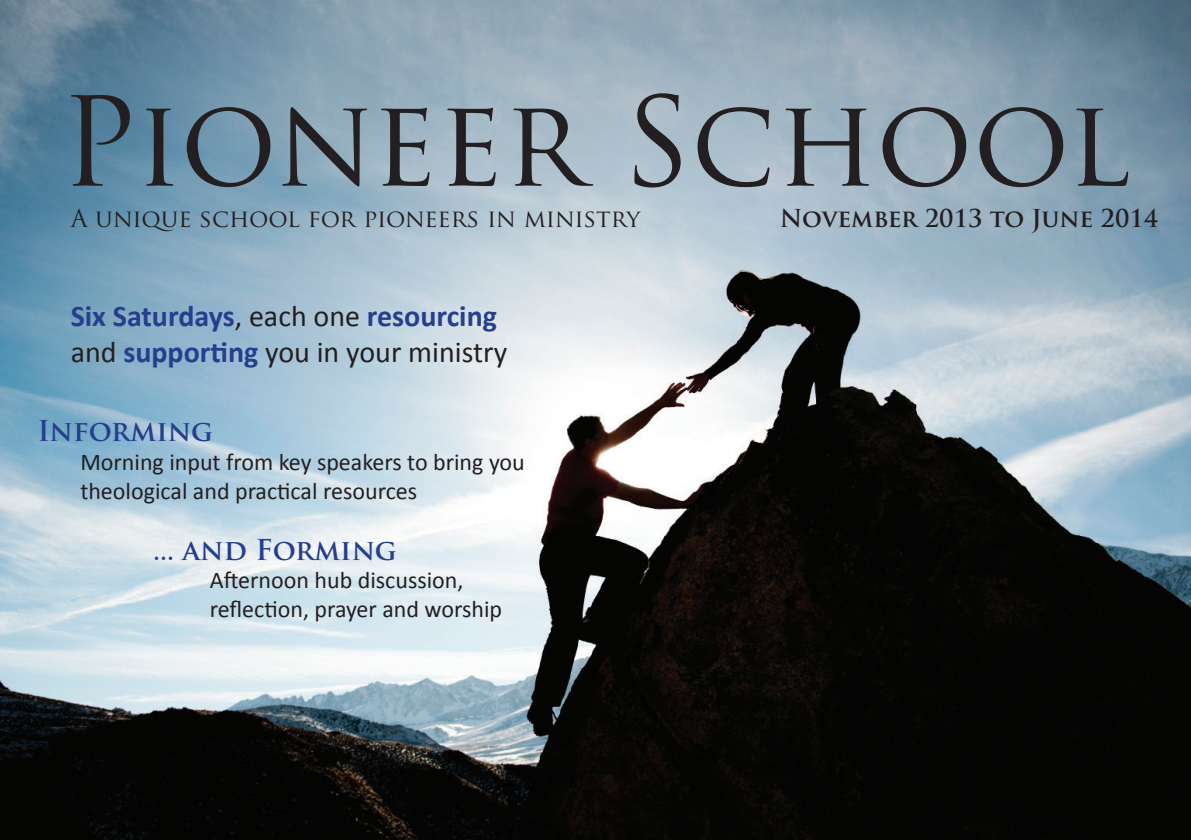
<style>
.page{position:relative;width:1191px;height:840px;background:#fff}
.page>*{position:absolute;margin:0;border:0;box-sizing:border-box;transform-origin:0 0}
.t1{font:120px "Trajan Pro";letter-spacing:-.015em;color:#231f20}
.t2{font:700 30px/36px "Calibri";color:#253f8e}
.t3{font:700 28px "Trajan Pro";color:#253f8e}
.t4{font:24px/28.8px "Calibri";color:#231f20}
.t5{font:24px "Trajan Pro";letter-spacing:-.01em;color:#231f20}
.t6{font:700 24px "Trajan Pro";color:#231f20}
.s1{font-weight:400;color:#231f20}
</style>
<div class="page">
<img style="left:0;top:0;width:1191px;height:839px">
<p class="t1" style="left:60px;top:65px;width:1072px">Pioneer School</p>
<p class="t5" style="left:71px;top:203px;width:571px">A unique school for pioneers in ministry</p>
<p class="t6" style="left:780px;top:203px;width:380px">November 2013 to June 2014</p>
<p class="t2" style="left:71px;top:297px;width:438px">Six Saturdays<span class="s1">, each one</span> resourcing <span class="s1">and</span> supporting <span class="s1">you in your ministry</span></p>
<p class="t3" style="left:37px;top:413px;width:177px">Informing</p>
<p class="t4" style="left:80px;top:446px;width:446px">Morning input from key speakers to bring you theological and practical resources</p>
<p class="t3" style="left:153px;top:532px;width:245px">... and Forming</p>
<p class="t4" style="left:210px;top:564px;width:294px">Afternoon hub discussion, reflection, prayer and worship</p>
</div>
